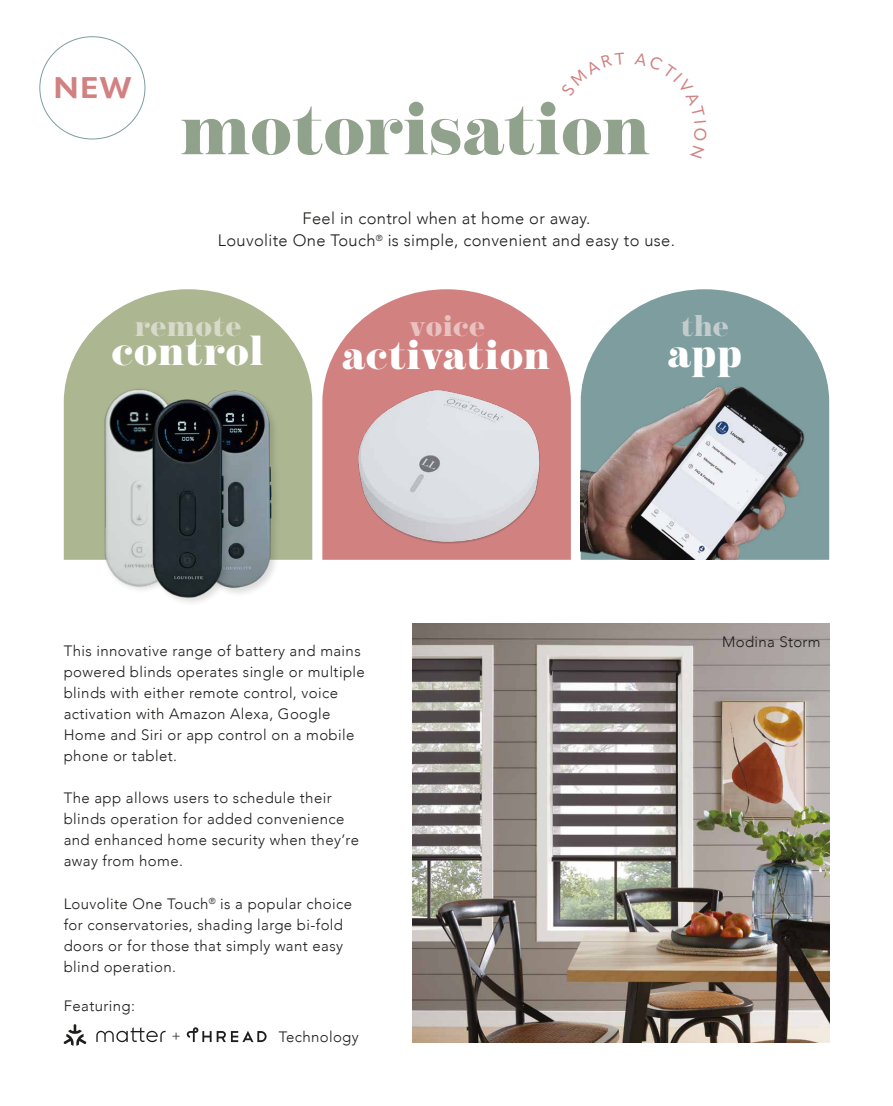
<style>
.page{position:relative;width:893px;height:1106px;background:#fff}
.page>*{position:absolute;margin:0;border:0;box-sizing:border-box;transform-origin:0 0}
.t1{font:75px "NT Josefine";letter-spacing:.005em;color:#90a28c}
.t2{font:42px "NT Josefine";letter-spacing:.02em;color:#fff}
.t3{font:30px "NT Josefine";letter-spacing:.03em;color:#d7dac8}
.t4{font:30px "NT Josefine";letter-spacing:.025em;color:#e8c2bf}
.t5{font:30px "NT Josefine";color:#c2ccce}
.t6{font:700 29.55px "Apparat";color:#d28181;scale:1.11 1}
.t7{font:300 16.65px "Montserrat";color:#1d1d1b}
.t8{font:300 16.5px/22.5px "Avenir";letter-spacing:.02em;color:#1d1d1b;text-align:center}
.t9{font:300 15px/21px "Avenir";letter-spacing:.025em;color:#1d1d1b}
</style>
<div class="page">
<svg style="left:584px;top:289px;width:245px;height:271px;fill:#7d9d9f"></svg>
<svg style="left:322px;top:289px;width:249px;height:271px;fill:#d28181"></svg>
<svg style="left:64px;top:289px;width:248px;height:271px;fill:#acb691"></svg>
<img style="left:581px;top:377px;width:236px;height:183px">
<img style="left:100px;top:371px;width:102px;height:218px">
<div style="left:199px;top:390px;width:82px;height:208px;background:#1d1d1b;opacity:.15"></div>
<img style="left:191px;top:383px;width:85px;height:215px">
<img style="left:138px;top:389px;width:96px;height:213px">
<img style="left:354px;top:380px;width:192px;height:170px">
<img style="left:412px;top:623px;width:417px;height:419px">
<svg style="left:64px;top:1024px;width:22px;height:21px"></svg>
<svg style="left:96px;top:1027px;width:70px;height:15px"></svg>
<svg style="left:187px;top:1027px;width:80px;height:15px"></svg>
<h3 class="t6" style="left:53px;top:70px;width:73px">NEW</h3>
<h1 class="t1" style="left:180px;top:82px;width:471px">motorisation</h1>
<p class="t8" style="left:218px;top:207px;width:459px">Feel in control when at home or away.<br>Louvolite One Touch<sup>®</sup> is simple, convenient and easy to use.</p>
<h3 class="t3" style="left:135px;top:307px;width:108px">remote</h3>
<h2 class="t2" style="left:112px;top:324px;width:153px">control</h2>
<h3 class="t4" style="left:409px;top:307px;width:78px">voice</h3>
<h2 class="t2" style="left:343px;top:329px;width:209px">activation</h2>
<p class="t9" style="left:64px;top:640px;width:303px">This innovative range of battery and mains powered blinds operates single or multiple blinds with either remote control, voice activation with Amazon Alexa, Google Home and Siri or app control on a mobile phone or tablet.</p>
<p class="t9" style="left:64px;top:787px;width:297px">The app allows users to schedule their blinds operation for added convenience and enhanced home security when they’re away from home.</p>
<p class="t9" style="left:64px;top:893px;width:290px">Louvolite One Touch<sup>®</sup> is a popular choice for conservatories, shading large bi-fold doors or for those that simply want easy blind operation.</p>
<p class="t9" style="left:64px;top:995px;width:73px">Featuring:</p>
<p class="t7" style="left:172px;top:1024px;width:11px">+</p>
<p class="t9" style="left:279px;top:1026px;width:82px">Technology</p>
<h3 class="t5" style="left:681px;top:307px;width:49px">the</h3>
<h2 class="t2" style="left:668px;top:327px;width:75px">app</h2>
<p class="t9" style="left:722px;top:631px;width:100px">Modina Storm</p>
</div>
